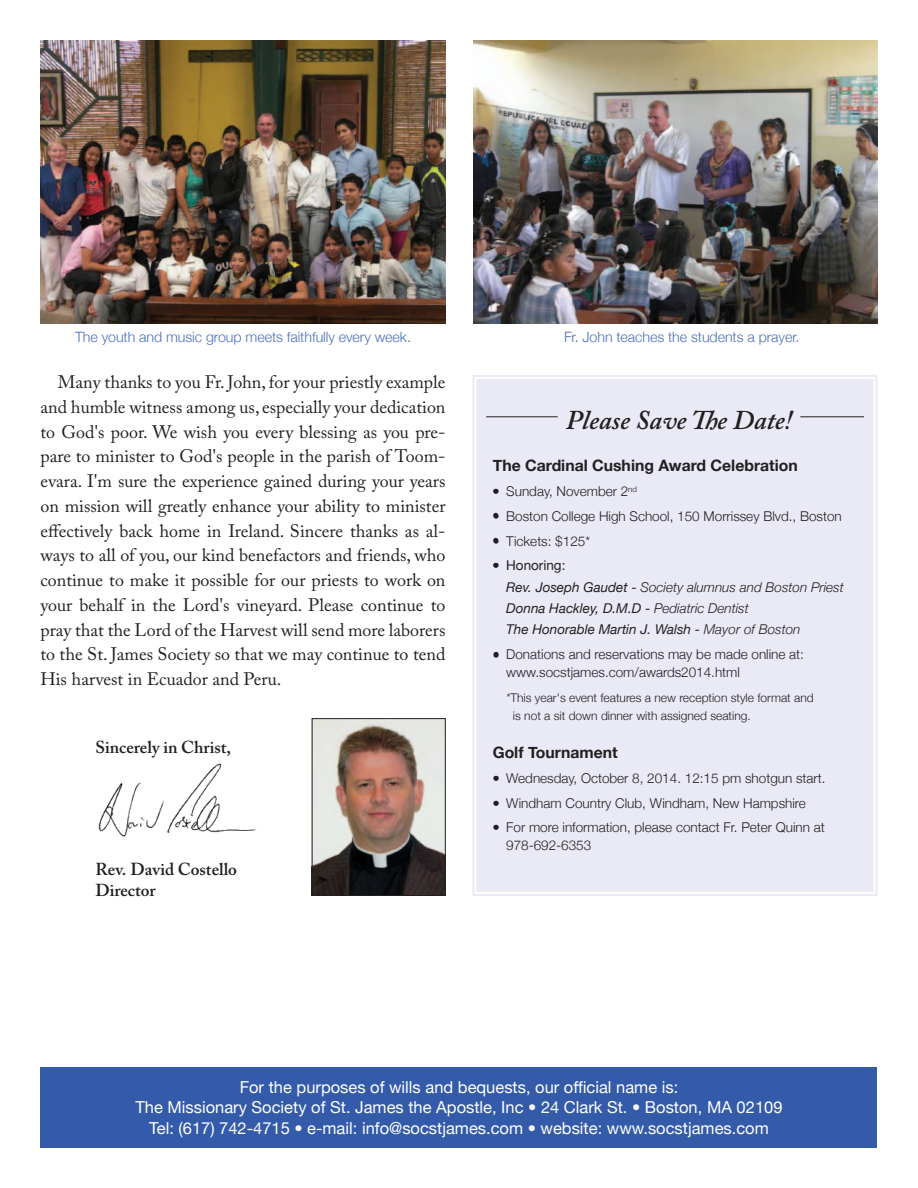
<style>
.page{position:relative;width:918px;height:1188px;background:#fff}
.page>*{position:absolute;margin:0;border:0;box-sizing:border-box;transform-origin:0 0}
.t1{font:italic 600 27px "Adobe Caslon Pro";color:#231f20}
.t2{font:18px/24.8px "Adobe Caslon Pro";color:#231f20;text-align:justify}
.t3{font:600 17.25px/20.7px "Adobe Caslon Pro";color:#231f20}
.t4{font:16.5px/20.5px "Helvetica Neue";color:#fff;text-align:center}
.t5{font:700 15.75px "Helvetica Neue";color:#231f20}
.t6{font:300 14.25px "Helvetica Neue";letter-spacing:-.005em;color:#4b70b7}
.t7{font:300 13.5px/24.8px "Helvetica Neue";color:#231f20}
.t8{font:italic 13.5px/21.3px "Helvetica Neue";color:#231f20}
.t9{font:13.5px/24.8px "Helvetica Neue";color:#231f20;text-align:justify}
.t10{font:300 12px/18px "Helvetica Neue";color:#231f20}
.s1{font-style:normal}
.s2{font-weight:300}
.s3{font-style:italic}
</style>
<div class="page">
<div style="left:40px;top:1067px;width:838px;height:81px;background:#345ba9"></div>
<img style="left:98px;top:763px;width:159px;height:74px">
<img style="left:314px;top:720px;width:130px;height:174px">
<div style="left:312px;top:718px;width:134px;height:178px;border:1px solid #231f20"></div>
<svg style="left:472px;top:375px;width:406px;height:521px"></svg>
<div style="left:476px;top:378px;width:398px;height:515px;background:#e9eaf6"></div>
<hr style="left:486px;top:416px;width:72px;height:1px;background:#231f20">
<hr style="left:800px;top:416px;width:64px;height:1px;background:#231f20">
<img style="left:40px;top:40px;width:406px;height:284px">
<img style="left:473px;top:40px;width:405px;height:284px">
<p class="t6" style="left:75px;top:325px;width:337px">The youth and music group meets faithfully every week.</p>
<p class="t2" style="left:40px;top:370px;width:407px;text-indent:17px">Many thanks to you Fr. John, for your priestly example and humble witness among us, especially your dedication to God's poor. We wish you every blessing as you pre&shy;pare to minister to God's people in the parish of Toom&shy;evara. I'm sure the experience gained during your years on mission will greatly enhance your ability to minister effectively back home in Ireland. Sincere thanks as al&shy;ways to all of you, our kind benefactors and friends, who continue to make it possible for our priests to work on your behalf in the Lord's vineyard. Please continue to pray that the Lord of the Harvest will send more laborers to the St. James Society so that we may continue to tend His harvest in Ecuador and Peru.</p>
<p class="t3" style="left:95px;top:736px;width:137px">Sincerely in Christ,</p>
<p class="t3" style="left:95px;top:859px;width:143px">Rev. David Costello<br>Director</p>
<p class="t6" style="left:564px;top:325px;width:237px">Fr. John teaches the students a prayer.</p>
<h1 class="t1" style="left:566px;top:404px;width:228px">Please Save The Date!</h1>
<p class="t5" style="left:493px;top:451px;width:307px">The Cardinal Cushing Award Celebration</p>
<p class="t7" style="left:506px;top:478px;width:337px">Sunday, November 2<sup>nd<br></sup>Boston College High School, 150 Morrissey Blvd., Boston<br>Tickets: $125*</p>
<p class="t8" style="left:506px;top:554px;width:339px"><span class="s1">Honoring:<br></span>Rev. Joseph Gaudet <span class="s1">-</span> <span class="s2">Society alumnus and Boston Priest </span>Donna Hackley, D.M.D <span class="s1">-</span> <span class="s2">Pediatric Dentist<br></span>The Honorable Martin J. Walsh <span class="s1">-</span> <span class="s2">Mayor of Boston</span></p>
<p class="t7" style="left:506px;top:645px;width:299px;line-height:18px">Donations and reservations may be made online at: www.socstjames.com/awards2014.html</p>
<p class="t10" style="left:513px;top:688px;width:302px;text-indent:-7px"><span class="s3">*</span>This year's event features a new reception style format and is not a sit down dinner with assigned seating.</p>
<p class="t5" style="left:493px;top:738px;width:127px">Golf Tournament</p>
<p class="t7" style="left:506px;top:765px;width:321px">Wednesday, October 8, 2014. 12:15 pm shotgun start.<br>Windham Country Club, Windham, New Hampshire<br>For more information, please contact Fr. Peter Quinn at</p>
<p class="t7" style="left:506px;top:833px;width:87px">978-692-6353</p>
<p class="t9" style="left:493px;top:478px;width:8px">• • • •</p>
<p class="t9" style="left:493px;top:642px;width:8px">•</p>
<p class="t9" style="left:493px;top:765px;width:8px">• • •</p>
<p class="t4" style="left:135px;top:1076px;width:649px">For the purposes of wills and bequests, our official name is:<br>The Missionary Society of St. James the Apostle, Inc • 24 Clark St. • Boston, MA 02109<br>Tel: (617) 742-4715 • e-mail: info@socstjames.com • website: www.socstjames.com</p>
</div>
